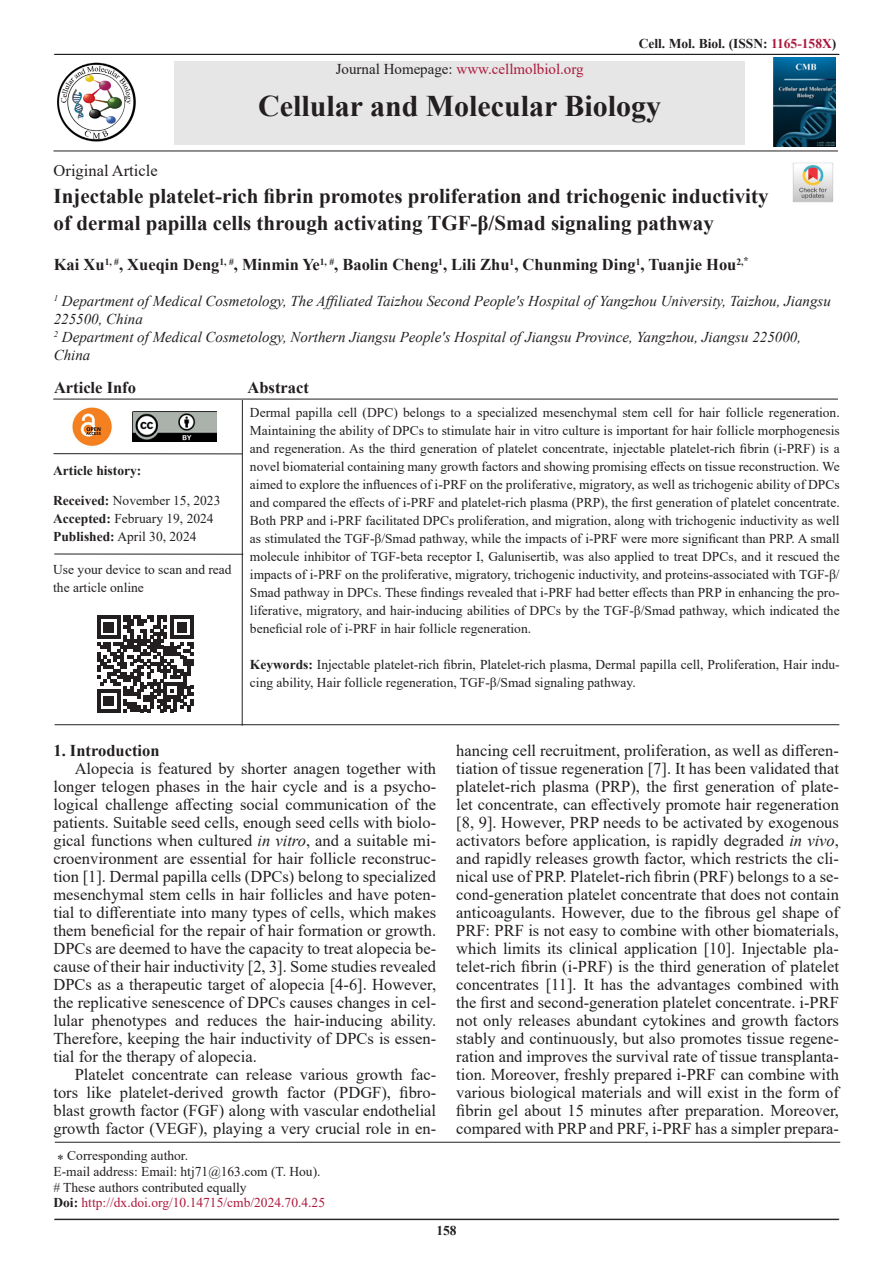
<style>
.page{position:relative;width:893px;height:1263px;background:#fff}
.page>*{position:absolute;margin:0;border:0;box-sizing:border-box;transform-origin:0 0}
.t1{font:700 30px "Times New Roman";color:#231f20}
.t2{font:700 21px "Times New Roman";color:#231f20}
.t3{font:16.5px/18px "Times New Roman";color:#231f20;text-align:justify}
.t4{font:700 16.5px "Times New Roman";color:#231f20}
.t5{font:italic 15px/18px "Times New Roman";color:#231f20}
.t6{font:15px "Times New Roman";color:#ac193d}
.t7{font:13.5px/18px "Times New Roman";color:#231f20}
.t8{font:700 13.5px "Times New Roman";color:#231f20}
.t9{font:13.5px "Times New Roman";color:#ac193d}
.s1{color:#ac193d}
.s2{color:#231f20}
.s3{font-weight:700}
.s4{font-style:italic}
.s5{font-weight:700;color:#231f20}
</style>
<div class="page">
<hr style="left:54px;top:1219px;width:785px;height:1px;background:#231f20">
<hr style="left:54px;top:54px;width:785px;height:1px;background:#231f20">
<hr style="left:53px;top:151px;width:785px;height:1px;background:#231f20">
<img style="left:773px;top:58px;width:62px;height:88px">
<div style="left:174px;top:62px;width:571px;height:83px;background:#e6e6e6"></div>
<img style="left:792px;top:162px;width:41px;height:41px">
<hr style="left:55px;top:1142px;width:785px;height:1px;background:#231f20">
<hr style="left:53px;top:399px;width:785px;height:1px;background:#231f20">
<hr style="left:54px;top:554px;width:189px;height:1px;background:#231f20">
<hr style="left:242px;top:400px;width:1px;height:326px;background:#231f20">
<hr style="left:55px;top:724px;width:784px;height:1px;background:#231f20">
<svg style="left:97px;top:616px;width:96px;height:96px"></svg>
<hr style="left:53px;top:453px;width:189px;height:1px;background:#231f20">
<img style="left:72px;top:407px;width:40px;height:40px">
<img style="left:57px;top:62px;width:79px;height:80px">
<img style="left:132px;top:412px;width:85px;height:29px">
<p class="t8" style="left:639px;top:34px;width:199px">Cell. Mol. Biol. (ISSN: <span class="s1">1165-158X</span>)</p>
<p class="t6" style="left:336px;top:59px;width:249px"><span class="s2">Journal Homepage:</span> www.cellmolbiol.org</p>
<p class="t1" style="left:258px;top:84px;width:405px">Cellular and Molecular Biology</p>
<p class="t3" style="left:54px;top:161px;width:106px">Original Article</p>
<p class="t2" style="left:54px;top:181px;width:716px">Injectable platelet-rich fibrin promotes proliferation and trichogenic inductivity</p>
<p class="t2" style="left:54px;top:208px;width:662px">of dermal papilla cells through activating TGF-β/Smad signaling pathway</p>
<p class="t4" style="left:54px;top:253px;width:697px">Kai Xu<sup>1,</sup> <sup>#</sup>, Xueqin Deng<sup>1,</sup> <sup>#</sup>, Minmin Ye<sup>1,</sup> <sup>#</sup>, Baolin Cheng<sup>1</sup>, Lili Zhu<sup>1</sup>, Chunming Ding<sup>1</sup>, Tuanjie Hou<sup>2,</sup><sup>*</sup></p>
<p class="t5" style="left:54px;top:292px;width:779px"><sup>1</sup> Department of Medical Cosmetology, The Affiliated Taizhou Second People's Hospital of Yangzhou University, Taizhou, Jiangsu<br>225500, China</p>
<p class="t5" style="left:54px;top:328px;width:749px"><sup>2</sup> Department of Medical Cosmetology, Northern Jiangsu People's Hospital of Jiangsu Province, Yangzhou, Jiangsu 225000,<br>China</p>
<p class="t4" style="left:54px;top:375px;width:84px">Article Info</p>
<p class="t4" style="left:248px;top:375px;width:63px">Abstract</p>
<p class="t8" style="left:53px;top:461px;width:90px">Article history:</p>
<p class="t7" style="left:53px;top:491px;width:169px"><span class="s3">Received:</span> November 15, 2023</p>
<p class="t7" style="left:53px;top:509px;width:162px"><span class="s3">Accepted:</span> February 19, 2024</p>
<p class="t7" style="left:53px;top:527px;width:145px"><span class="s3">Published:</span> April 30, 2024</p>
<p class="t7" style="left:53px;top:560px;width:180px">Use your device to scan and read the article online</p>
<p class="t7" style="left:250px;top:403px;width:591px;text-align:justify">Dermal papilla cell (DPC) belongs to a specialized mesenchymal stem cell for hair follicle regeneration.<br>Maintaining the ability of DPCs to stimulate hair in vitro culture is important for hair follicle morphogenesis and regeneration. As the third generation of platelet concentrate, injectable platelet-rich fibrin (i-PRF) is a novel biomaterial containing many growth factors and showing promising effects on tissue reconstruction. We aimed to explore the influences of i-PRF on the proliferative, migratory, as well as trichogenic ability of DPCs and compared the effects of i-PRF and platelet-rich plasma (PRP), the first generation of platelet concentrate.<br>Both PRP and i-PRF facilitated DPCs proliferation, and migration, along with trichogenic inductivity as well as stimulated the TGF-β/Smad pathway, while the impacts of i-PRF were more significant than PRP. A small molecule inhibitor of TGF-beta receptor I, Galunisertib, was also applied to treat DPCs, and it rescued the impacts of i-PRF on the proliferative, migratory, trichogenic inductivity, and proteins-associated with TGF-β/ Smad pathway in DPCs. These findings revealed that i-PRF had better effects than PRP in enhancing the pro&shy;liferative, migratory, and hair-inducing abilities of DPCs by the TGF-β/Smad pathway, which indicated the beneficial role of i-PRF in hair follicle regeneration.</p>
<p class="t7" style="left:250px;top:655px;width:591px"><span class="s3">Keywords:</span> Injectable platelet-rich fibrin, Platelet-rich plasma, Dermal papilla cell, Proliferation, Hair indu&shy;cing ability, Hair follicle regeneration, TGF-β/Smad signaling pathway.</p>
<p class="t4" style="left:53px;top:739px;width:108px">1. Introduction</p>
<p class="t3" style="left:53px;top:759px;width:384px;text-indent:21px">Alopecia is featured by shorter anagen together with longer telogen phases in the hair cycle and is a psycho&shy;logical challenge affecting social communication of the patients. Suitable seed cells, enough seed cells with biolo&shy;gical functions when cultured <span class="s4">in vitro</span>, and a suitable mi&shy;croenvironment are essential for hair follicle reconstruc&shy;tion [1]. Dermal papilla cells (DPCs) belong to specialized mesenchymal stem cells in hair follicles and have poten&shy;tial to differentiate into many types of cells, which makes them beneficial for the repair of hair formation or growth.<br>DPCs are deemed to have the capacity to treat alopecia be&shy;cause of their hair inductivity [2, 3]. Some studies revealed DPCs as a therapeutic target of alopecia [4-6]. However, the replicative senescence of DPCs causes changes in cel&shy;lular phenotypes and reduces the hair-inducing ability.<br>Therefore, keeping the hair inductivity of DPCs is essen&shy;tial for the therapy of alopecia.</p>
<p class="t3" style="left:53px;top:1065px;width:384px;text-indent:21px">Platelet concentrate can release various growth fac&shy;tors like platelet-derived growth factor (PDGF), fibro&shy;blast growth factor (FGF) along with vascular endothelial growth factor (VEGF), playing a very crucial role in en-</p>
<p class="t7" style="left:57px;top:1146px;width:132px">⁎ Corresponding author.</p>
<p class="t7" style="left:53px;top:1162px;width:269px">E-mail address: Email: htj71@163.com (T. Hou).</p>
<p class="t7" style="left:53px;top:1178px;width:195px"># These authors contributed equally</p>
<p class="t9" style="left:53px;top:1193px;width:273px"><span class="s5">Doi:</span> http://dx.doi.org/10.14715/cmb/2024.70.4.25</p>
<p class="t3" style="left:456px;top:741px;width:384px">hancing cell recruitment, proliferation, as well as differen&shy;tiation of tissue regeneration [7]. It has been validated that platelet-rich plasma (PRP), the first generation of plate&shy;let concentrate, can effectively promote hair regeneration [8, 9]. However, PRP needs to be activated by exogenous activators before application, is rapidly degraded <span class="s4">in vivo</span>, and rapidly releases growth factor, which restricts the cli&shy;nical use of PRP. Platelet-rich fibrin (PRF) belongs to a se&shy;cond-generation platelet concentrate that does not contain anticoagulants. However, due to the fibrous gel shape of PRF: PRF is not easy to combine with other biomaterials, which limits its clinical application [10]. Injectable pla&shy;telet-rich fibrin (i-PRF) is the third generation of platelet concentrates [11]. It has the advantages combined with the first and second-generation platelet concentrate. i-PRF not only releases abundant cytokines and growth factors stably and continuously, but also promotes tissue regene&shy;ration and improves the survival rate of tissue transplanta&shy;tion. Moreover, freshly prepared i-PRF can combine with various biological materials and will exist in the form of fibrin gel about 15 minutes after preparation. Moreover, compared with PRP and PRF, i-PRF has a simpler prepara-</p>
<p class="t8" style="left:436px;top:1220px;width:22px">158</p>
</div>
